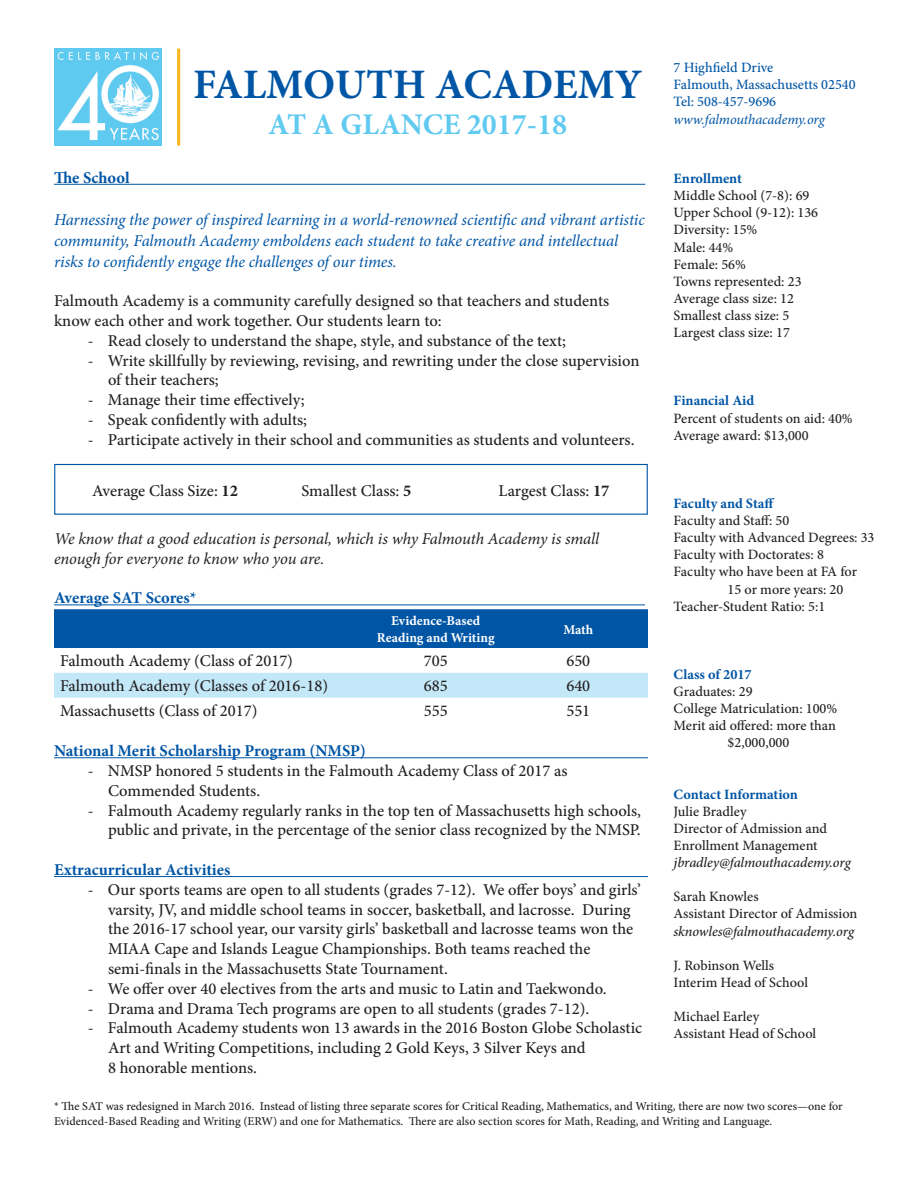
<style>
.page{position:relative;width:918px;height:1188px;background:#fff}
.page>*{position:absolute;margin:0;border:0;box-sizing:border-box;transform-origin:0 0}
.t1{font:700 42px "Minion Pro";color:#0155a5}
.t2{font:700 30px "Minion Pro";color:#61caf0}
.t3{font:500 16.5px/19.8px "Minion Pro";color:#231f20}
.t4{font:italic 16.5px/21px "Minion Pro";letter-spacing:-.01em;color:#0155a5}
.t5{font:italic 16.5px/19.8px "Minion Pro";letter-spacing:-.005em;color:#231f20}
.t6{font:700 16.5px "Minion Pro";color:#0155a5}
.t7{font:500 14.25px "Minion Pro";color:#231f20}
.t8{font:700 14.25px "Minion Pro";color:#0155a5}
.t9{font:500 14.25px "Minion Pro";color:#0155a5}
.t10{font:italic 500 14.25px "Minion Pro";letter-spacing:-.005em;color:#231f20}
.t11{font:italic 14.25px "Minion Pro";letter-spacing:-.005em;color:#0155a5}
.t12{font:700 13.5px/16.2px "Minion Pro";color:#fff;text-align:center}
.t13{font:500 12px/14.4px "Minion Pro";color:#231f20}
.s1{font-weight:700}
</style>
<div class="page">
<hr style="left:54px;top:184px;width:591px;height:1px;background:#0155a5">
<hr style="left:54px;top:604px;width:591px;height:1px;background:#0155a5">
<hr style="left:54px;top:757px;width:594px;height:1px;background:#0155a5">
<hr style="left:54px;top:876px;width:594px;height:1px;background:#0155a5">
<div style="left:54px;top:609px;width:594px;height:39px;background:#0155a5"></div>
<div style="left:54px;top:673px;width:594px;height:25px;background:#c3e8f8"></div>
<img style="left:54px;top:49px;width:108px;height:97px">
<div style="left:54px;top:464px;width:594px;height:51px;border:1px solid #0155a5"></div>
<hr style="left:177px;top:49px;width:3px;height:97px;background:#f9b621">
<p class="t1" style="left:193px;top:55px;width:451px">FALMOUTH ACADEMY</p>
<p class="t2" style="left:268px;top:103px;width:301px">AT A GLANCE 2017-18</p>
<p class="t6" style="left:54px;top:166px;width:77px">The School</p>
<p class="t4" style="left:54px;top:209px;width:592px">Harnessing the power of inspired learning in a world-renowned scientific and vibrant artistic community, Falmouth Academy emboldens each student to take creative and intellectual risks to confidently engage the challenges of our times.</p>
<p class="t3" style="left:54px;top:291px;width:557px">Falmouth Academy is a community carefully designed so that teachers and students know each other and work together. Our students learn to:</p>
<p class="t3" style="left:88px;top:331px;width:480px">- Read closely to understand the shape, style, and substance of the text;</p>
<p class="t3" style="left:88px;top:350px;width:553px">- Write skillfully by reviewing, revising, and rewriting under the close supervision</p>
<p class="t3" style="left:108px;top:370px;width:112px">of their teachers;</p>
<p class="t3" style="left:88px;top:390px;width:218px">- Manage their time effectively;</p>
<p class="t3" style="left:88px;top:410px;width:221px">- Speak confidently with adults;</p>
<p class="t3" style="left:88px;top:430px;width:548px">- Participate actively in their school and communities as students and volunteers.</p>
<p class="t3" style="left:92px;top:480px;width:147px">Average Class Size: <span class="s1">12</span></p>
<p class="t3" style="left:301px;top:480px;width:111px">Smallest Class: <span class="s1">5</span></p>
<p class="t3" style="left:499px;top:480px;width:112px">Largest Class: <span class="s1">17</span></p>
<p class="t5" style="left:54px;top:529px;width:547px">We know that a good education is personal, which is why Falmouth Academy is small enough for everyone to know who you are.</p>
<p class="t6" style="left:54px;top:586px;width:144px">Average SAT Scores*</p>
<p class="t12" style="left:377px;top:613px;width:119px">Evidence-Based<br>Reading and Writing</p>
<p class="t12" style="left:563px;top:621px;width:31px">Math</p>
<p class="t3" style="left:60px;top:651px;width:235px">Falmouth Academy (Class of 2017)</p>
<p class="t3" style="left:424px;top:651px;width:25px">705</p>
<p class="t3" style="left:566px;top:651px;width:25px">650</p>
<p class="t3" style="left:60px;top:676px;width:270px">Falmouth Academy (Classes of 2016-18)</p>
<p class="t3" style="left:424px;top:676px;width:25px">685</p>
<p class="t3" style="left:566px;top:676px;width:25px">640</p>
<p class="t3" style="left:60px;top:701px;width:199px">Massachusetts (Class of 2017)</p>
<p class="t3" style="left:424px;top:701px;width:25px">555</p>
<p class="t3" style="left:566px;top:701px;width:25px">551</p>
<p class="t6" style="left:54px;top:739px;width:314px">National Merit Scholarship Program (NMSP)</p>
<p class="t3" style="left:88px;top:761px;width:481px">- NMSP honored 5 students in the Falmouth Academy Class of 2017 as</p>
<p class="t3" style="left:108px;top:781px;width:154px">Commended Students.</p>
<p class="t3" style="left:88px;top:800px;width:555px">- Falmouth Academy regularly ranks in the top ten of Massachusetts high schools,</p>
<p class="t3" style="left:108px;top:820px;width:534px">public and private, in the percentage of the senior class recognized by the NMSP.</p>
<p class="t6" style="left:54px;top:858px;width:178px">Extracurricular Activities</p>
<p class="t3" style="left:88px;top:880px;width:555px">- Our sports teams are open to all students (grades 7-12). We offer boys’ and girls’</p>
<p class="t3" style="left:108px;top:899px;width:527px">varsity, JV, and middle school teams in soccer, basketball, and lacrosse. During the 2016-17 school year, our varsity girls’ basketball and lacrosse teams won the<br>MIAA Cape and Islands League Championships. Both teams reached the</p>
<p class="t3" style="left:108px;top:959px;width:341px">semi-finals in the Massachusetts State Tournament.</p>
<p class="t3" style="left:88px;top:979px;width:520px">- We offer over 40 electives from the arts and music to Latin and Taekwondo.</p>
<p class="t3" style="left:88px;top:998px;width:503px">- Drama and Drama Tech programs are open to all students (grades 7-12).</p>
<p class="t3" style="left:88px;top:1018px;width:556px">- Falmouth Academy students won 13 awards in the 2016 Boston Globe Scholastic</p>
<p class="t3" style="left:108px;top:1038px;width:479px">Art and Writing Competitions, including 2 Gold Keys, 3 Silver Keys and</p>
<p class="t3" style="left:108px;top:1058px;width:151px">8 honorable mentions.</p>
<p class="t9" style="left:674px;top:58px;width:101px">7 Highfield Drive</p>
<p class="t9" style="left:674px;top:75px;width:184px">Falmouth, Massachusetts 02540</p>
<p class="t9" style="left:674px;top:92px;width:104px">Tel: 508-457-9696</p>
<p class="t11" style="left:674px;top:110px;width:153px">www.falmouthacademy.org</p>
<p class="t8" style="left:674px;top:169px;width:70px">Enrollment</p>
<p class="t7" style="left:674px;top:186px;width:137px">Middle School (7-8): 69</p>
<p class="t7" style="left:674px;top:203px;width:146px">Upper School (9-12): 136</p>
<p class="t7" style="left:674px;top:220px;width:85px">Diversity: 15%</p>
<p class="t7" style="left:674px;top:237px;width:61px">Male: 44%</p>
<p class="t7" style="left:674px;top:254px;width:74px">Female: 56%</p>
<p class="t7" style="left:674px;top:272px;width:129px">Towns represented: 23</p>
<p class="t7" style="left:674px;top:289px;width:122px">Average class size: 12</p>
<p class="t7" style="left:674px;top:306px;width:117px">Smallest class size: 5</p>
<p class="t7" style="left:674px;top:323px;width:118px">Largest class size: 17</p>
<p class="t8" style="left:674px;top:391px;width:82px">Financial Aid</p>
<p class="t7" style="left:674px;top:408px;width:181px">Percent of students on aid: 40%</p>
<p class="t7" style="left:674px;top:425px;width:137px">Average award: $13,000</p>
<p class="t8" style="left:674px;top:493px;width:102px">Faculty and Staff</p>
<p class="t7" style="left:674px;top:511px;width:117px">Faculty and Staff: 50</p>
<p class="t7" style="left:674px;top:528px;width:202px">Faculty with Advanced Degrees: 33</p>
<p class="t7" style="left:674px;top:545px;width:152px">Faculty with Doctorates: 8</p>
<p class="t7" style="left:674px;top:562px;width:185px">Faculty who have been at FA for</p>
<p class="t7" style="left:728px;top:579px;width:117px">15 or more years: 20</p>
<p class="t7" style="left:674px;top:596px;width:153px">Teacher-Student Ratio: 5:1</p>
<p class="t8" style="left:674px;top:664px;width:80px">Class of 2017</p>
<p class="t7" style="left:674px;top:682px;width:80px">Graduates: 29</p>
<p class="t7" style="left:674px;top:699px;width:165px">College Matriculation: 100%</p>
<p class="t7" style="left:674px;top:716px;width:164px">Merit aid offered: more than</p>
<p class="t7" style="left:728px;top:733px;width:63px">$2,000,000</p>
<p class="t8" style="left:674px;top:784px;width:126px">Contact Information</p>
<p class="t7" style="left:674px;top:802px;width:75px">Julie Bradley</p>
<p class="t7" style="left:674px;top:819px;width:155px">Director of Admission and</p>
<p class="t7" style="left:674px;top:836px;width:146px">Enrollment Management</p>
<p class="t10" style="left:674px;top:853px;width:179px">jbradley@falmouthacademy.org</p>
<p class="t7" style="left:674px;top:887px;width:87px">Sarah Knowles</p>
<p class="t7" style="left:674px;top:904px;width:185px">Assistant Director of Admission</p>
<p class="t10" style="left:674px;top:921px;width:182px">sknowles@falmouthacademy.org</p>
<p class="t7" style="left:674px;top:956px;width:102px">J. Robinson Wells</p>
<p class="t7" style="left:674px;top:973px;width:136px">Interim Head of School</p>
<p class="t7" style="left:674px;top:1007px;width:87px">Michael Earley</p>
<p class="t7" style="left:674px;top:1024px;width:144px">Assistant Head of School</p>
<p class="t13" style="left:54px;top:1099px;width:790px">* The SAT was redesigned in March 2016. Instead of listing three separate scores for Critical Reading, Mathematics, and Writing, there are now two scores—one for<br>Evidenced-Based Reading and Writing (ERW) and one for Mathematics. There are also section scores for Math, Reading, and Writing and Language.</p>
</div>
